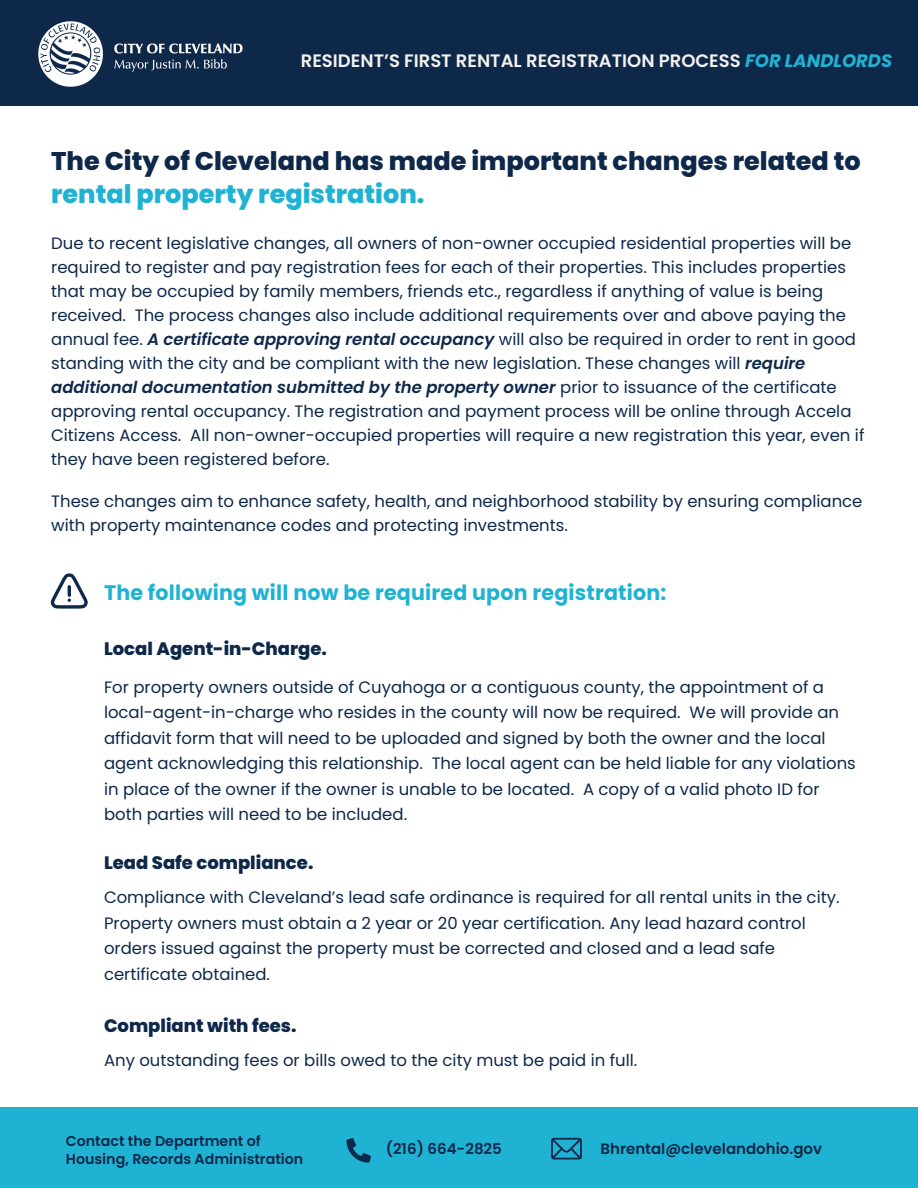
<style>
.page{position:relative;width:918px;height:1188px;background:#fff}
.page>*{position:absolute;margin:0;border:0;box-sizing:border-box;transform-origin:0 0}
.t1{font:800 25.5px "Poppins";color:#0e284a}
.t2{font:800 25.5px "Poppins";color:#20b2d3}
.t3{font:700 21px "Poppins";letter-spacing:.01em;color:#20b2d3}
.t4{font:800 18px "Poppins";color:#0e284a}
.t5{font:600 18px "Poppins";color:#f4f2ed}
.t6{font:16.5px/24px "Poppins";color:#0e284a}
.t7{font:600 15px "Poppins";color:#0e284a}
.t8{font:600 14.25px/18px "Poppins";color:#0e284a}
.s1{font-weight:700;font-style:italic;color:#20b2d3}
.s2{font-weight:600;font-style:italic}
</style>
<div class="page">
<div style="left:0;top:1108px;width:918px;height:80px;background:#20b2d3"></div>
<div style="left:0;top:0;width:918px;height:105px;background:#0e284a"></div>
<img style="left:39px;top:21px;width:204px;height:65px">
<svg style="left:50px;top:573px;width:38px;height:36px"></svg>
<svg style="left:346px;top:1138px;width:25px;height:25px"></svg>
<svg style="left:551px;top:1138px;width:31px;height:22px"></svg>
<p class="t5" style="left:301px;top:50px;width:593px">RESIDENT’S FIRST RENTAL REGISTRATION PROCESS <span class="s1">FOR LANDLORDS</span></p>
<h1 class="t1" style="left:51px;top:146px;width:811px">The City of Cleveland has made important changes related to</h1>
<h1 class="t2" style="left:51px;top:179px;width:375px">rental property registration.</h1>
<p class="t6" style="left:51px;top:231px;width:815px">Due to recent legislative changes, all owners of non-owner occupied residential properties will be required to register and pay registration fees for each of their properties. This includes properties that may be occupied by family members, friends etc., regardless if anything of value is being received. The process changes also include additional requirements over and above paying the annual fee. <span class="s2">A certificate approving rental occupancy</span> will also be required in order to rent in good standing with the city and be compliant with the new legislation. These changes will <span class="s2">require additional documentation submitted by the property owner</span> prior to issuance of the certificate approving rental occupancy. The registration and payment process will be online through Accela Citizens Access. All non-owner-occupied properties will require a new registration this year, even if they have been registered before.</p>
<p class="t6" style="left:51px;top:489px;width:813px">These changes aim to enhance safety, health, and neighborhood stability by ensuring compliance with property maintenance codes and protecting investments.</p>
<p class="t3" style="left:104px;top:581px;width:564px">The following will now be required upon registration:</p>
<p class="t4" style="left:104px;top:638px;width:225px">Local Agent-in-Charge.</p>
<p class="t6" style="left:104px;top:675px;width:753px;line-height:25.5px">For property owners outside of Cuyahoga or a contiguous county, the appointment of a local-agent-in-charge who resides in the county will now be required. We will provide an affidavit form that will need to be uploaded and signed by both the owner and the local agent acknowledging this relationship. The local agent can be held liable for any violations in place of the owner if the owner is unable to be located. A copy of a valid photo ID for both parties will need to be included.</p>
<p class="t4" style="left:104px;top:852px;width:211px">Lead Safe compliance.</p>
<p class="t6" style="left:104px;top:885px;width:737px;line-height:25.5px">Compliance with Cleveland’s lead safe ordinance is required for all rental units in the city.<br>Property owners must obtain a 2 year or 20 year certification. Any lead hazard control orders issued against the property must be corrected and closed and a lead safe certificate obtained.</p>
<p class="t4" style="left:104px;top:1015px;width:194px">Compliant with fees.</p>
<p class="t6" style="left:104px;top:1049px;width:535px">Any outstanding fees or bills owed to the city must be paid in full.</p>
<p class="t8" style="left:66px;top:1132px;width:239px">Contact the Department of<br>Housing, Records Administration</p>
<p class="t7" style="left:600px;top:1140px;width:223px">Bhrental@clevelandohio.gov</p>
<p class="t7" style="left:386px;top:1140px;width:118px">(216) 664-2825</p>
</div>
